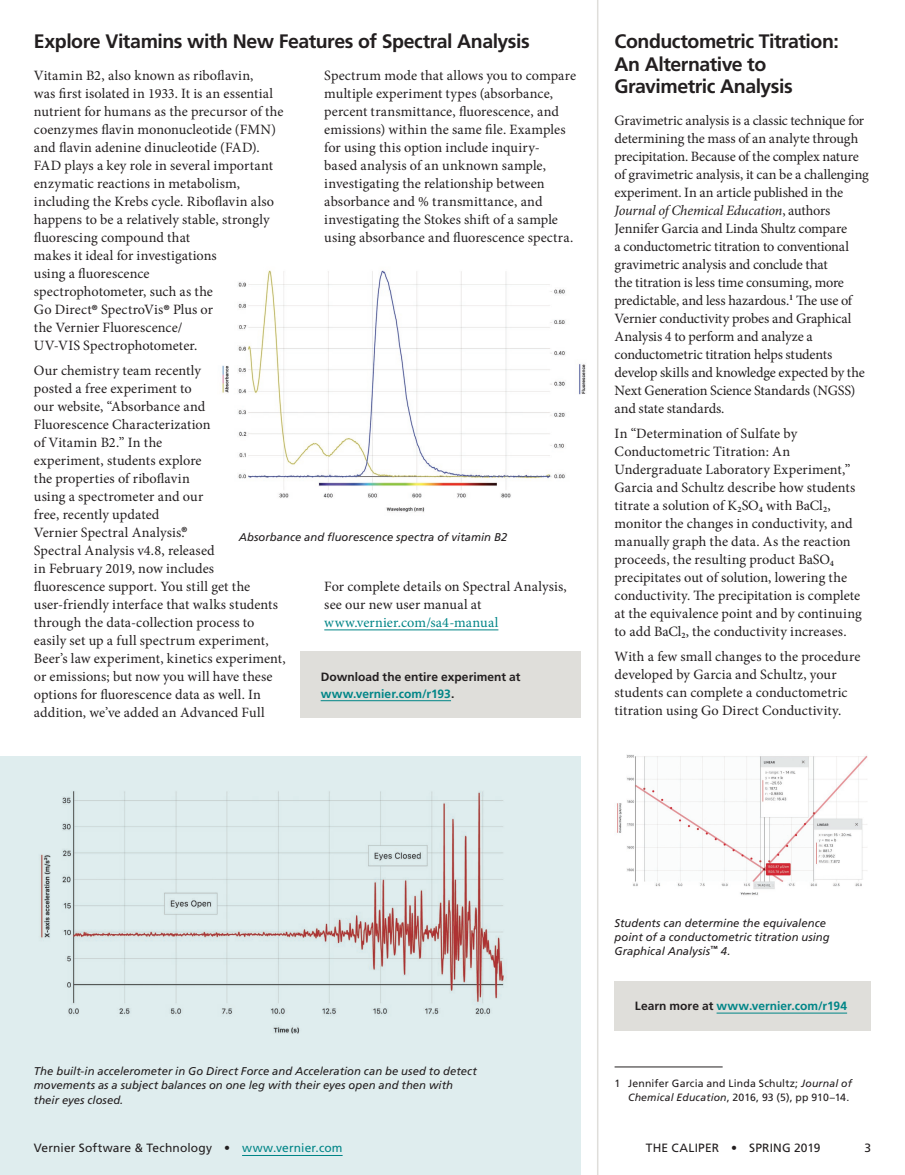
<style>
.page{position:relative;width:905px;height:1175px;background:#fff}
.page>*{position:absolute;margin:0;border:0;box-sizing:border-box;transform-origin:0 0}
.Head_A__L{font:700 19.5px/22.5px "Frutiger LT Std";letter-spacing:-.025em;color:#231f20}
.BODY_COPY__serif{font:14.25px/18px "Minion Pro";color:#231f20}
.t1{font:12px "Frutiger LT Std";letter-spacing:.015em;color:#231f20}
.Caliper_CTA{font:700 12px/16.5px "Frutiger LT Std";letter-spacing:.005em;color:#231f20}
.Caliper_CTA-2{font:700 12px "Frutiger LT Std";letter-spacing:.005em;color:#008587}
.t2{font:italic 11.25px/14.2px "Frutiger LT Std";letter-spacing:.005em;color:#231f20}
.Footnote{font:10.5px/13.5px "Frutiger LT Std";letter-spacing:.015em;color:#231f20;text-align:right}
.s1{color:#008587}
.s2{font-style:italic}
.s3{color:#231f20}
</style>
<div class="page">
<div style="left:0;top:757px;width:581px;height:417px;background:#dfedee"></div>
<hr style="left:614px;top:1066px;width:108px;height:1px;background:#231f20">
<hr style="left:324px;top:629px;width:174px;height:1px;background:#008587">
<img style="left:222px;top:270px;width:364px;height:243px">
<div style="left:614px;top:980px;width:257px;height:50px;background:#dfdeda"></div>
<hr style="left:716px;top:1012px;width:131px;height:1px;background:#008587">
<div style="left:300px;top:652px;width:281px;height:66px;background:#dfdeda"></div>
<hr style="left:320px;top:700px;width:131px;height:1px;background:#008587">
<img style="left:40px;top:791px;width:465px;height:243px">
<img style="left:617px;top:754px;width:251px;height:141px">
<hr style="left:597px;top:0;width:1px;height:1174px;background:#dfdeda">
<hr style="left:242px;top:1155px;width:100px;height:1px;background:#008587">
<p class="Head_A__L" style="left:34px;top:30px;width:497px">Explore Vitamins with New Features of Spectral Analysis</p>
<p class="BODY_COPY__serif" style="left:34px;top:66px;width:251px">Vitamin B2, also known as riboflavin,<br>was first isolated in 1933. It is an essential nutrient for humans as the precursor of the coenzymes flavin mononucleotide (FMN) and flavin adenine dinucleotide (FAD).<br>FAD plays a key role in several important enzymatic reactions in metabolism, including the Krebs cycle. Riboflavin also happens to be a relatively stable, strongly fluorescing compound that<br>makes it ideal for investigations<br>using a fluorescence<br>spectrophotometer, such as the<br>Go Direct<sup>®</sup> SpectroVis<sup>®</sup> Plus or<br>the Vernier Fluorescence/<br>UV-VIS Spectrophotometer.</p>
<p class="BODY_COPY__serif" style="left:34px;top:361px;width:253px">Our chemistry team recently<br>posted a free experiment to<br>our website, “Absorbance and<br>Fluorescence Characterization<br>of Vitamin B2.” In the<br>experiment, students explore<br>the properties of riboflavin<br>using a spectrometer and our<br>free, recently updated<br>Vernier Spectral Analysis.<sup>®<br></sup>Spectral Analysis v4.8, released<br>in February 2019, now includes fluorescence support. You still get the user-friendly interface that walks students through the data-collection process to easily set up a full spectrum experiment, Beer’s law experiment, kinetics experiment, or emissions; but now you will have these options for fluorescence data as well. In addition, we’ve added an Advanced Full</p>
<p class="BODY_COPY__serif" style="left:324px;top:66px;width:253px">Spectrum mode that allows you to compare multiple experiment types (absorbance, percent transmittance, fluorescence, and emissions) within the same file. Examples for using this option include inquiry&shy;based analysis of an unknown sample, investigating the relationship between absorbance and % transmittance, and investigating the Stokes shift of a sample using absorbance and fluorescence spectra.</p>
<p class="t2" style="left:239px;top:530px;width:270px">Absorbance and fluorescence spectra of vitamin B2</p>
<p class="BODY_COPY__serif" style="left:324px;top:577px;width:244px">For complete details on Spectral Analysis, see our new user manual at <span class="s1">www.vernier.com/sa4-manual</span></p>
<p class="Caliper_CTA" style="left:320px;top:669px;width:201px">Download the entire experiment at <span class="s1">www.vernier.com/r193</span>.</p>
<p class="Head_A__L" style="left:614px;top:30px;width:226px">Conductometric Titration:<br>An Alternative to<br>Gravimetric Analysis</p>
<p class="BODY_COPY__serif" style="left:614px;top:111px;width:256px">Gravimetric analysis is a classic technique for determining the mass of an analyte through precipitation. Because of the complex nature of gravimetric analysis, it can be a challenging experiment. In an article published in the <span class="s2">Journal of Chemical Education</span>, authors Jennifer Garcia and Linda Shultz compare<br>a conductometric titration to conventional gravimetric analysis and conclude that<br>the titration is less time consuming, more predictable, and less hazardous.<sup>1</sup> The use of Vernier conductivity probes and Graphical Analysis 4 to perform and analyze a conductometric titration helps students develop skills and knowledge expected by the Next Generation Science Standards (NGSS) and state standards.</p>
<p class="BODY_COPY__serif" style="left:614px;top:424px;width:249px">In “Determination of Sulfate by Conductometric Titration: An Undergraduate Laboratory Experiment,” Garcia and Schultz describe how students titrate a solution of K<sub>2</sub>SO<sub>4</sub> with BaCl<sub>2</sub>, monitor the changes in conductivity, and manually graph the data. As the reaction proceeds, the resulting product BaSO<sub>4 </sub>precipitates out of solution, lowering the conductivity. The precipitation is complete at the equivalence point and by continuing to add BaCl<sub>2</sub>, the conductivity increases.</p>
<p class="BODY_COPY__serif" style="left:614px;top:647px;width:247px">With a few small changes to the procedure developed by Garcia and Schultz, your students can complete a conductometric titration using Go Direct Conductivity.</p>
<p class="t2" style="left:34px;top:1064px;width:444px">The built-in accelerometer in Go Direct Force and Acceleration can be used to detect movements as a subject balances on one leg with their eyes open and then with their eyes closed.</p>
<p class="t2" style="left:614px;top:915px;width:217px">Students can determine the equivalence point of a conductometric titration using<br>Graphical Analysis<sup>™</sup> 4.</p>
<p class="Caliper_CTA-2" style="left:634px;top:998px;width:214px"><span class="s3">Learn more at</span> www.vernier.com/r194</p>
<p class="Footnote" style="left:614px;top:1076px;width:239px">1 Jennifer Garcia and Linda Schultz; <span class="s2">Journal of<br>Chemical Education</span>, 2016, 93 (5), pp 910–14.</p>
<p class="t1" style="left:34px;top:1141px;width:310px">Vernier Software &amp; Technology • <span class="s1">www.vernier.com</span></p>
<p class="t1" style="left:646px;top:1141px;width:176px">THE CALIPER • SPRING 2019</p>
<p class="t1" style="left:864px;top:1141px;width:8px">3</p>
</div>
